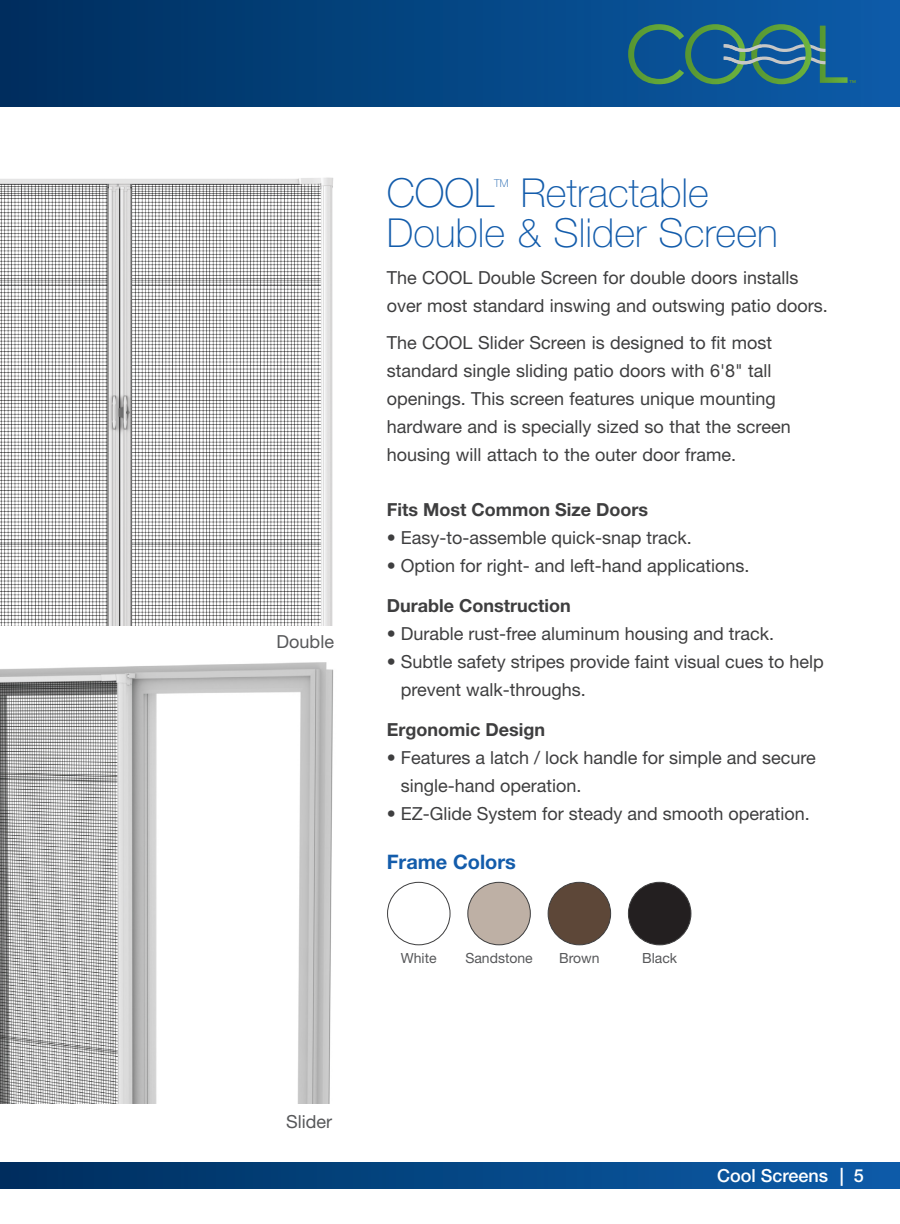
<style>
.page{position:relative;width:900px;height:1224px;background:#fff}
.page>*{position:absolute;margin:0;border:0;box-sizing:border-box;transform-origin:0 0}
.t1{font:100 40px/40px "Helvetica Neue LT Std";color:#135cab}
.t2{font:700 20px "Helvetica Neue LT Std";color:#135cab}
.t3{font:18px/28px "Helvetica Neue LT Std";color:#3e3e3f}
.t4{font:700 18px "Helvetica Neue LT Std";color:#3e3e3f}
.t5{font:500 18px "Helvetica Neue LT Std";color:#fff}
.t6{font:18px "Helvetica Neue LT Std";color:#57585a}
.t7{font:14px "Helvetica Neue LT Std";color:#57585a}
.t8{font:100 10.8px "Helvetica Neue LT Std";color:#135cab}
.t9{font:6.6px "Century Gothic";color:#6ea516}
</style>
<div class="page">
<div style="left:0;top:1162px;width:900px;height:26px;background:linear-gradient(to right,#002e5d,#0c5ca9)"></div>
<div style="left:0;top:0;width:900px;height:107px;background:linear-gradient(to right,#002e5d,#0c5ca9)"></div>
<div style="left:387px;top:882px;width:63px;height:63px;border:1px solid #3e3e3f;border-radius:50%"></div>
<div style="left:468px;top:882px;width:62px;height:63px;background:#beb0a5;border-radius:50%"></div>
<div style="left:468px;top:882px;width:63px;height:63px;border:1px solid #3e3e3f;border-radius:50%"></div>
<div style="left:548px;top:882px;width:63px;height:63px;background:#5d4738;border-radius:50%"></div>
<div style="left:548px;top:882px;width:63px;height:63px;border:1px solid #3e3e3f;border-radius:50%"></div>
<div style="left:628px;top:882px;width:63px;height:63px;background:#231f20;border-radius:50%"></div>
<div style="left:628px;top:882px;width:63px;height:63px;border:1px solid #3e3e3f;border-radius:50%"></div>
<svg style="left:628px;top:24px;width:220px;height:60px;background:#276b85"></svg>
<img style="left:0;top:177px;width:333px;height:449px">
<img style="left:0;top:662px;width:334px;height:441px">
<p class="t6" style="left:277px;top:630px;width:59px">Double</p>
<p class="t9" style="left:850px;top:78px;width:8px">™</p>
<p class="t1" style="left:387px;top:173px;width:109px">COOL</p>
<p class="t8" style="left:494px;top:177px;width:16px">TM</p>
<p class="t1" style="left:387px;top:173px;width:393px;text-indent:134px">Retractable<br>Double &amp; Slider Screen</p>
<p class="t3" style="left:387px;top:263px;width:443px">The COOL Double Screen for double doors installs over most standard inswing and outswing patio doors.</p>
<p class="t3" style="left:387px;top:328px;width:406px">The COOL Slider Screen is designed to fit most standard single sliding patio doors with 6'8" tall openings. This screen features unique mounting hardware and is specially sized so that the screen housing will attach to the outer door frame.</p>
<p class="t4" style="left:387px;top:499px;width:263px">Fits Most Common Size Doors</p>
<p class="t3" style="left:387px;top:523px;width:307px">• Easy-to-assemble quick-snap track.</p>
<p class="t3" style="left:387px;top:551px;width:364px">• Option for right- and left-hand applications.</p>
<p class="t4" style="left:387px;top:595px;width:185px">Durable Construction</p>
<p class="t3" style="left:387px;top:619px;width:389px">• Durable rust-free aluminum housing and track.</p>
<p class="t3" style="left:401px;top:647px;width:425px;text-indent:-14px">• Subtle safety stripes provide faint visual cues to help prevent walk-throughs.</p>
<p class="t4" style="left:387px;top:719px;width:160px">Ergonomic Design</p>
<p class="t3" style="left:401px;top:743px;width:417px;text-indent:-14px">• Features a latch / lock handle for simple and secure single-hand operation.</p>
<p class="t3" style="left:387px;top:799px;width:425px">• EZ-Glide System for steady and smooth operation.</p>
<p class="t2" style="left:387px;top:850px;width:131px">Frame Colors</p>
<p class="t7" style="left:401px;top:950px;width:37px">White</p>
<p class="t7" style="left:465px;top:950px;width:69px">Sandstone</p>
<p class="t7" style="left:559px;top:950px;width:42px">Brown</p>
<p class="t7" style="left:642px;top:950px;width:37px">Black</p>
<p class="t6" style="left:286px;top:1111px;width:47px">Slider</p>
<p class="t5" style="left:717px;top:1165px;width:113px">Cool Screens</p>
<p class="t5" style="left:840px;top:1165px;width:26px">| 5</p>
</div>
